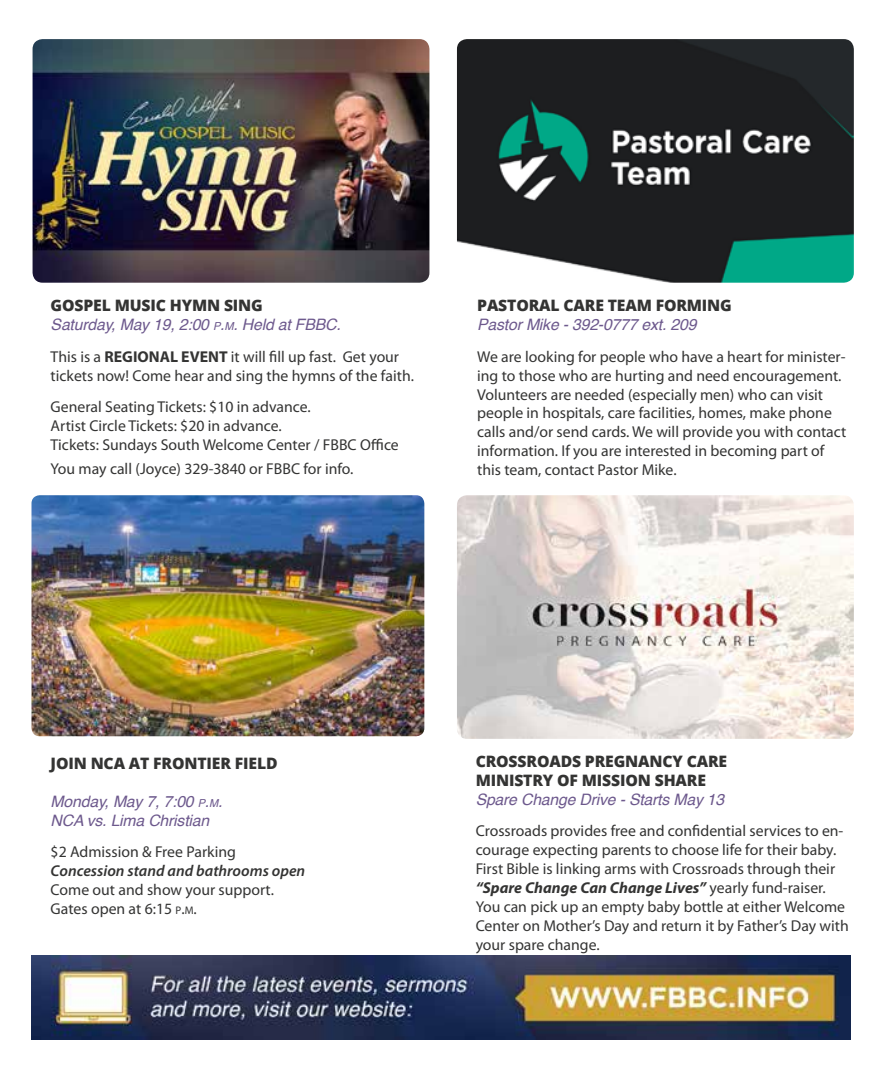
<style>
.page{position:relative;width:882px;height:1071px;background:#fff}
.page>*{position:absolute;margin:0;border:0;box-sizing:border-box;transform-origin:0 0}
.t1{font:15.75px/18.9px "Myriad Pro";color:#343433}
.t2{font:italic 15.75px/18.9px "Helvetica";letter-spacing:-.01em;color:#6d598d}
.t3{font:800 15.75px/18.9px "Open Sans";letter-spacing:-.01em;color:#343433}
.t4{font:italic 600 15.75px "Myriad Pro";color:#343433}
.s1{font-size:11.03px}
.s2{font-style:inherit}
.s3{font-weight:700}
.s4{font-weight:700;font-style:italic}
</style>
<div class="page">
<img style="left:32px;top:956px;width:819px;height:84px">
<img style="left:33px;top:39px;width:396px;height:244px">
<img style="left:32px;top:495px;width:392px;height:241px">
<img style="left:457px;top:495px;width:397px;height:244px">
<img style="left:457px;top:39px;width:397px;height:244px">
<p class="t3" style="left:51px;top:295px;width:214px">GOSPEL MUSIC HYMN SING</p>
<p class="t2" style="left:51px;top:316px;width:292px">Saturday, May 19, 2:00 <span class="s1">p</span><span class="s2">.</span><span class="s1">m</span>. Held at FBBC.</p>
<p class="t1" style="left:51px;top:347px;width:365px">This is a <span class="s3">REGIONAL EVENT</span> it will fill up fast. Get your tickets now! Come hear and sing the hymns of the faith.</p>
<p class="t1" style="left:51px;top:397px;width:350px">General Seating Tickets: $10 in advance.<br>Artist Circle Tickets: $20 in advance.<br>Tickets: Sundays South Welcome Center / FBBC Office</p>
<p class="t1" style="left:51px;top:459px;width:304px">You may call (Joyce) 329-3840 or FBBC for info.</p>
<p class="t3" style="left:477px;top:295px;width:256px">PASTORAL CARE TEAM FORMING</p>
<p class="t2" style="left:477px;top:316px;width:221px">Pastor Mike - 392-0777 ext. 209</p>
<p class="t1" style="left:477px;top:347px;width:371px">We are looking for people who have a heart for minister&shy;ing to those who are hurting and need encouragement.<br>Volunteers are needed (especially men) who can visit people in hospitals, care facilities, homes, make phone calls and/or send cards. We will provide you with contact information. If you are interested in becoming part of this team, contact Pastor Mike.</p>
<p class="t3" style="left:51px;top:753px;width:228px">JOIN NCA AT FRONTIER FIELD</p>
<p class="t2" style="left:51px;top:792px;width:173px">Monday, May 7, 7:00 <span class="s1">p</span><span class="s2">.</span><span class="s1">m</span>.<br>NCA vs. Lima Christian</p>
<p class="t1" style="left:51px;top:842px;width:187px">$2 Admission &amp; Free Parking</p>
<p class="t4" style="left:51px;top:861px;width:256px">Concession stand and bathrooms open</p>
<p class="t1" style="left:51px;top:880px;width:225px">Come out and show your support.<br>Gates open at 6:15 <span class="s1">p</span><span class="s2">.</span><span class="s1">m</span>.</p>
<p class="t3" style="left:476px;top:751px;width:253px">CROSSROADS PREGNANCY CARE<br>MINISTRY OF MISSION SHARE</p>
<p class="t2" style="left:476px;top:790px;width:250px">Spare Change Drive - Starts May 13</p>
<p class="t1" style="left:476px;top:821px;width:375px">Crossroads provides free and confidential services to en&shy;courage expecting parents to choose life for their baby.<br>First Bible is linking arms with Crossroads through their <span class="s4">“Spare Change Can Change Lives”</span> yearly fund-raiser.<br>You can pick up an empty baby bottle at either Welcome Center on Mother’s Day and return it by Father’s Day with your spare change.</p>
</div>
